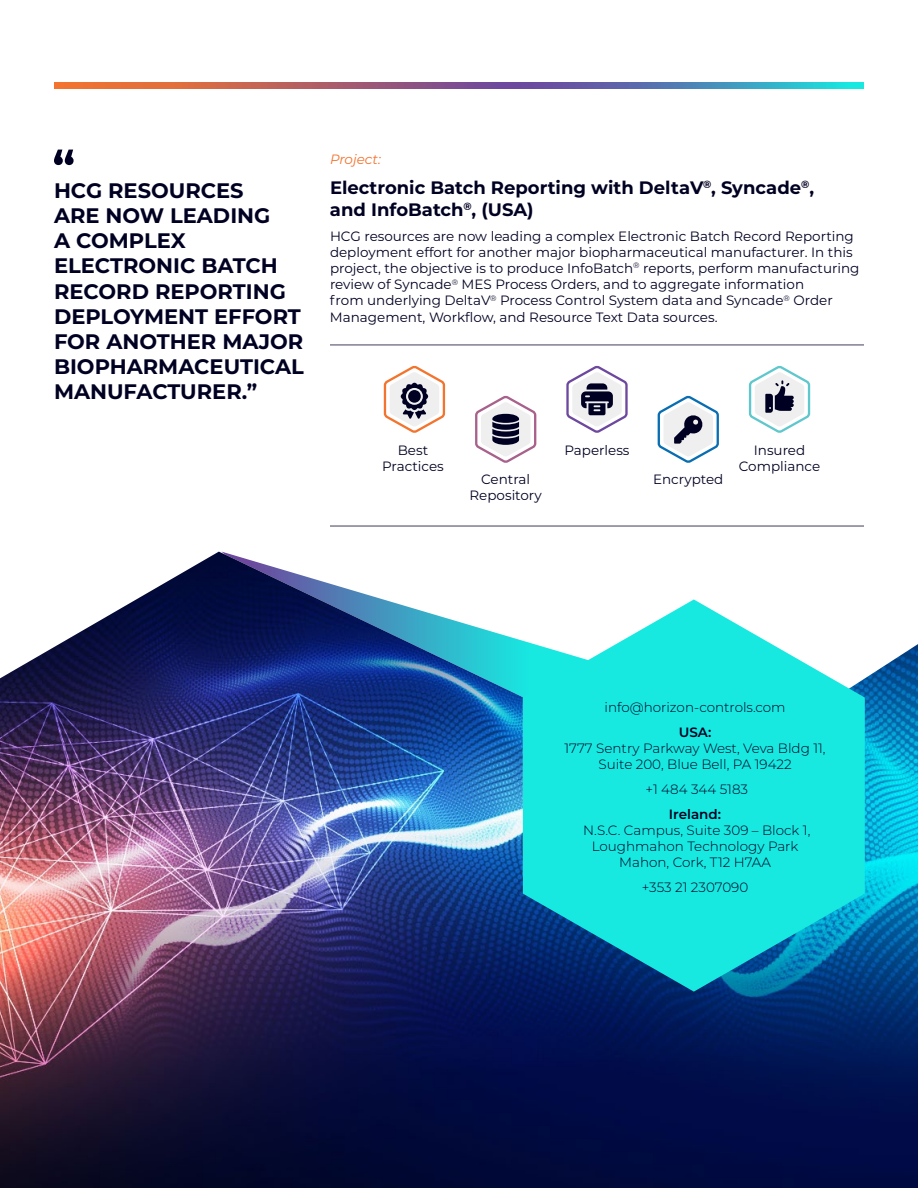
<style>
.page{position:relative;width:918px;height:1188px;background:#fff}
.page>*{position:absolute;margin:0;border:0;box-sizing:border-box;transform-origin:0 0}
.t1{font:700 21px/25.2px "Montserrat";color:#002}
.t2{font:700 18px/21.6px "Montserrat";color:#002}
.t3{font:13.5px/16.2px "Montserrat";color:#002;text-align:center}
.t4{font:300 13.5px/16.2px "Montserrat";color:#002;text-align:center}
.t5{font:600 13.5px "Montserrat";color:#002}
.t6{font:italic 13.5px "Montserrat";color:#f3742e}
</style>
<div class="page">
<svg style="left:54px;top:83px;width:810px;height:6px;background:#877386"></svg>
<img style="left:0;top:552px;width:918px;height:636px">
<svg style="left:523px;top:599px;width:342px;height:393px;background:#2ed7d9"></svg>
<svg style="left:54px;top:150px;width:20px;height:15px"></svg>
<hr style="left:330px;top:345px;width:534px;height:1px;background:#002">
<hr style="left:330px;top:526px;width:534px;height:1px;background:#002">
<svg style="left:383px;top:365px;width:63px;height:68px"></svg>
<svg style="left:475px;top:395px;width:62px;height:68px"></svg>
<svg style="left:566px;top:365px;width:62px;height:68px"></svg>
<svg style="left:657px;top:395px;width:62px;height:68px"></svg>
<svg style="left:748px;top:365px;width:63px;height:68px"></svg>
<h1 class="t1" style="left:54px;top:177px;width:251px">HCG RESOURCES<br>ARE NOW LEADING<br>A COMPLEX<br>ELECTRONIC BATCH<br>RECORD REPORTING<br>DEPLOYMENT EFFORT<br>FOR ANOTHER MAJOR<br>BIOPHARMACEUTICAL<br>MANUFACTURER.”</h1>
<p class="t6" style="left:330px;top:150px;width:52px">Project:</p>
<h2 class="t2" style="left:330px;top:176px;width:486px">Electronic Batch Reporting with DeltaV<sup>®</sup>, Syncade<sup>®</sup>, and InfoBatch<sup>®</sup>, (USA)</h2>
<p class="t3" style="left:330px;top:227px;width:531px;text-align:left">HCG resources are now leading a complex Electronic Batch Record Reporting deployment effort for another major biopharmaceutical manufacturer. In this project, the objective is to produce InfoBatch<sup>®</sup> reports, perform manufacturing review of Syncade<sup>®</sup> MES Process Orders, and to aggregate information<br>from underlying DeltaV<sup>®</sup> Process Control System data and Syncade<sup>®</sup> Order Management, Workflow, and Resource Text Data sources.</p>
<p class="t3" style="left:382px;top:442px;width:63px">Best<br>Practices</p>
<p class="t3" style="left:564px;top:442px;width:67px">Paperless</p>
<p class="t3" style="left:470px;top:471px;width:74px">Central<br>Repository</p>
<p class="t3" style="left:653px;top:471px;width:72px">Encrypted</p>
<p class="t3" style="left:739px;top:442px;width:83px">Insured<br>Compliance</p>
<p class="t4" style="left:605px;top:699px;width:183px">info@horizon-controls.com</p>
<p class="t5" style="left:679px;top:723px;width:34px">USA:</p>
<p class="t4" style="left:565px;top:740px;width:263px">1777 Sentry Parkway West, Veva Bldg 11,<br>Suite 200, Blue Bell, PA 19422</p>
<p class="t4" style="left:646px;top:781px;width:104px">+1 484 344 5183</p>
<p class="t5" style="left:669px;top:804px;width:54px">Ireland:</p>
<p class="t4" style="left:583px;top:822px;width:229px">N.S.C. Campus, Suite 309 – Block 1,<br>Loughmahon Technology Park<br>Mahon, Cork, T12 H7AA</p>
<p class="t4" style="left:642px;top:879px;width:108px">+353 21 2307090</p>
</div>
